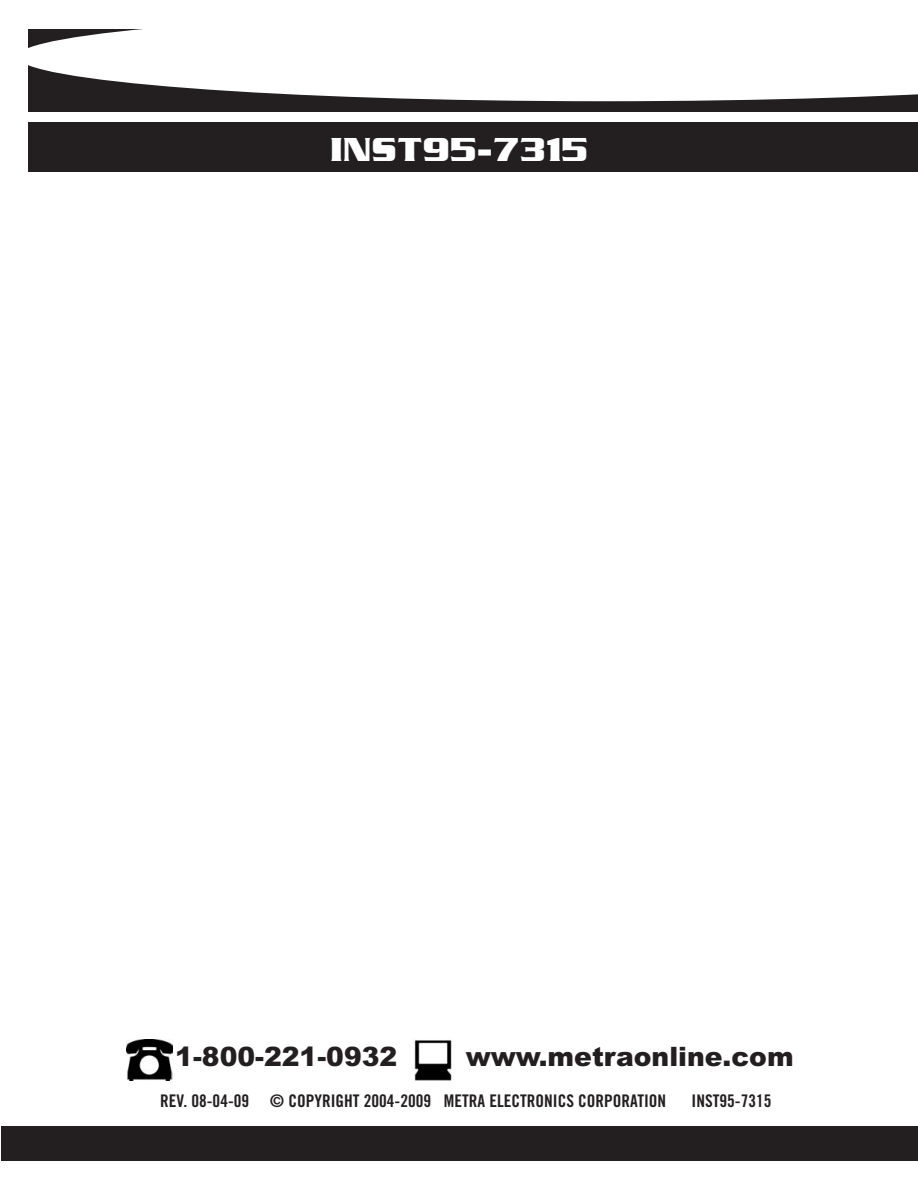
<style>
.page{position:relative;width:918px;height:1188px;background:#fff}
.page>*{position:absolute;margin:0;border:0;box-sizing:border-box;transform-origin:0 0}
.t1{font:700 36px "Serpentine ICG";color:#fff}
.t2{font:900 26.7px "Arial";color:#231f20}
.t3{font:17.4px "Trade Gothic Bold Cond Twenty";color:#231f20}
</style>
<div class="page">
<div style="left:28px;top:29px;width:890px;height:83px;background:#231f20"></div>
<svg style="left:28px;top:29px;width:890px;height:72px;background:#e8e7e8"></svg>
<div style="left:28px;top:123px;width:890px;height:49px;background:#231f20"></div>
<div style="left:1px;top:1126px;width:917px;height:35px;background:#231f20"></div>
<img style="left:414px;top:1040px;width:38px;height:41px">
<img style="left:127px;top:1040px;width:45px;height:40px">
<h1 class="t1" style="left:330px;top:128px;width:259px">INST95-7315</h1>
<h2 class="t2" style="left:175px;top:1041px;width:223px">1-800-221-0932</h2>
<h2 class="t2" style="left:466px;top:1041px;width:329px">www.metraonline.com</h2>
<p class="t3" style="left:160px;top:1095px;width:508px">REV. 08-04-09 © COPYRIGHT 2004-2009 METRA ELECTRONICS CORPORATION</p>
<p class="t3" style="left:692px;top:1095px;width:81px">INST95-7315</p>
</div>
